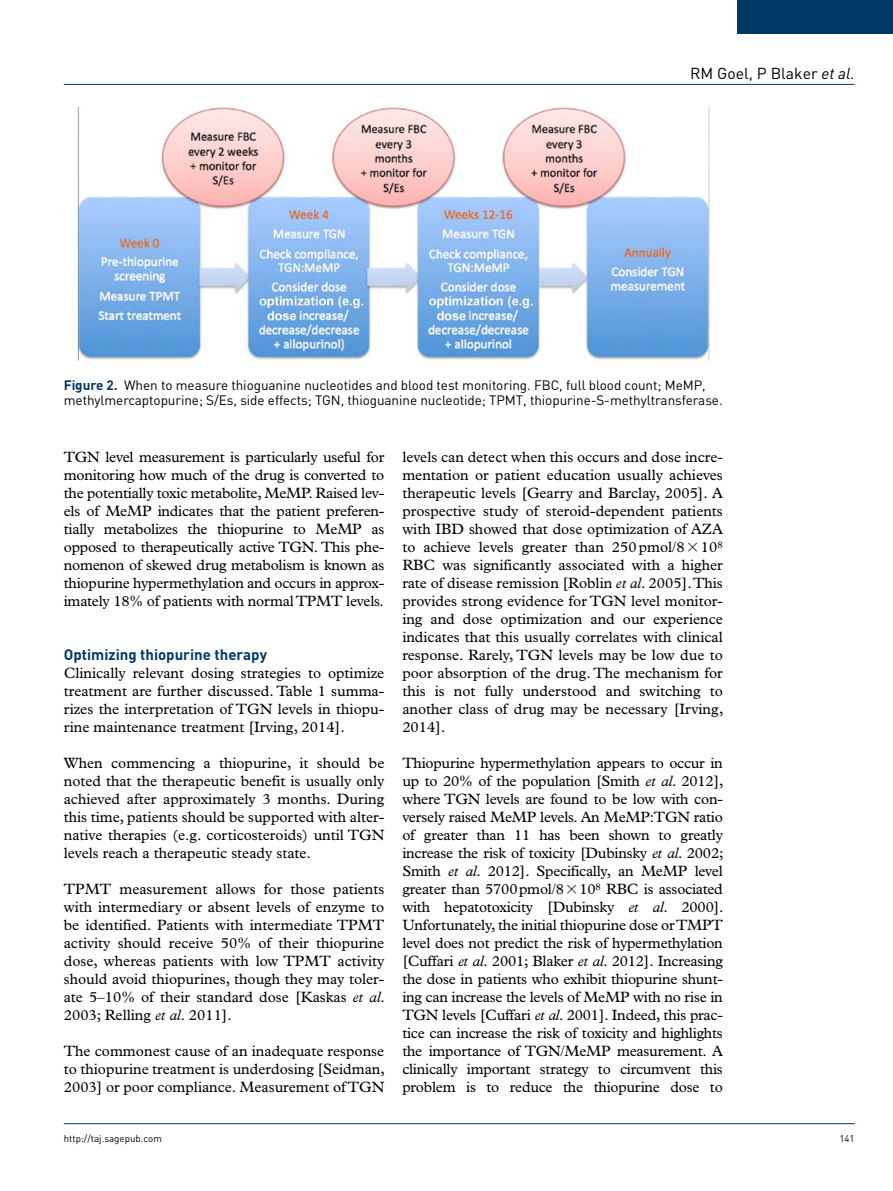
<style>
.page{position:relative;width:893px;height:1191px;background:#fff}
.page>*{position:absolute;margin:0;border:0;box-sizing:border-box;transform-origin:0 0}
.t1{font:15.75px "DIN";color:#000}
.t2{font:15px/18px "Plantin Std";color:#000;text-align:justify}
.t3{font:700 15px "DIN";color:#003965}
.t4{font:13.5px/15.8px "DIN";letter-spacing:-.005em;color:#000}
.t5{font:9.75px "DIN";color:#000}
.s1{font-style:italic}
.s2{font-weight:700;color:#003965}
</style>
<div class="page">
<hr style="left:64px;top:84px;width:791px;height:1px;background:#003965">
<hr style="left:64px;top:1123px;width:791px;height:1px;background:#003965">
<div style="left:738px;top:0;width:155px;height:34px;background:#003965"></div>
<img style="left:77px;top:106px;width:633px;height:255px">
<p class="t1" style="left:690px;top:63px;width:166px">RM Goel, P Blaker <span class="s1">et al.</span></p>
<p class="t4" style="left:64px;top:376px;width:660px"><span class="s2">Figure 2.</span> When to measure thioguanine nucleotides and blood test monitoring. FBC, full blood count; MeMP, methylmercaptopurine; S/Es, side effects; TGN, thioguanine nucleotide; TPMT, thiopurine-S-methyltransferase.</p>
<p class="t2" style="left:64px;top:448px;width:322px">TGN level measurement is particularly useful for monitoring how much of the drug is converted to the potentially toxic metabolite, MeMP. Raised lev&shy;els of MeMP indicates that the patient preferen&shy;tially metabolizes the thiopurine to MeMP as opposed to therapeutically active TGN. This phe&shy;nomenon of skewed drug metabolism is known as thiopurine hypermethylation and occurs in approx&shy;imately 18% of patients with normal TPMT levels.</p>
<p class="t3" style="left:64px;top:645px;width:205px">Optimizing thiopurine therapy</p>
<p class="t2" style="left:64px;top:664px;width:322px">Clinically relevant dosing strategies to optimize treatment are further discussed. Table 1 summa&shy;rizes the interpretation of TGN levels in thiopu&shy;rine maintenance treatment [Irving, 2014].</p>
<p class="t2" style="left:64px;top:754px;width:322px">When commencing a thiopurine, it should be noted that the therapeutic benefit is usually only achieved after approximately 3 months. During this time, patients should be supported with alter&shy;native therapies (e.g. corticosteroids) until TGN levels reach a therapeutic steady state.</p>
<p class="t2" style="left:64px;top:880px;width:323px">TPMT measurement allows for those patients with intermediary or absent levels of enzyme to be identified. Patients with intermediate TPMT activity should receive 50% of their thiopurine dose, whereas patients with low TPMT activity should avoid thiopurines, though they may toler&shy;ate 5–10% of their standard dose [Kaskas <span class="s1">et al</span>.<br>2003; Relling <span class="s1">et al</span>. 2011].</p>
<p class="t2" style="left:64px;top:1042px;width:323px">The commonest cause of an inadequate response to thiopurine treatment is underdosing [Seidman, 2003] or poor compliance. Measurement of TGN</p>
<p class="t2" style="left:402px;top:448px;width:323px">levels can detect when this occurs and dose incre&shy;mentation or patient education usually achieves therapeutic levels [Gearry and Barclay, 2005]. A prospective study of steroid-dependent patients with IBD showed that dose optimization of AZA to achieve levels greater than 250pmol/8 10<sup>8<br></sup>RBC was significantly associated with a higher rate of disease remission [Roblin <span class="s1">et al</span>. 2005]. This provides strong evidence for TGN level monitor&shy;ing and dose optimization and our experience indicates that this usually correlates with clinical response. Rarely, TGN levels may be low due to poor absorption of the drug. The mechanism for this is not fully understood and switching to another class of drug may be necessary [Irving, 2014].</p>
<p class="t2" style="left:402px;top:754px;width:323px">Thiopurine hypermethylation appears to occur in up to 20% of the population [Smith <span class="s1">et al</span>. 2012], where TGN levels are found to be low with con&shy;versely raised MeMP levels. An MeMP:TGN ratio of greater than 11 has been shown to greatly increase the risk of toxicity [Dubinsky <span class="s1">et al</span>. 2002; Smith <span class="s1">et al</span>. 2012]. Specifically, an MeMP level greater than 5700pmol/8 10<sup>8</sup> RBC is associated with hepatotoxicity [Dubinsky <span class="s1">et al</span>. 2000].<br>Unfortunately, the initial thiopurine dose or TMPT level does not predict the risk of hypermethylation [Cuffari <span class="s1">et al</span>. 2001; Blaker <span class="s1">et al</span>. 2012]. Increasing the dose in patients who exhibit thiopurine shunt&shy;ing can increase the levels of MeMP with no rise in TGN levels [Cuffari <span class="s1">et al</span>. 2001]. Indeed, this prac&shy;tice can increase the risk of toxicity and highlights the importance of TGN/MeMP measurement. A clinically important strategy to circumvent this problem is to reduce the thiopurine dose to</p>
<p class="t5" style="left:64px;top:1132px;width:100px">http://taj.sagepub.com</p>
<p class="t5" style="left:839px;top:1132px;width:17px">141</p>
</div>
